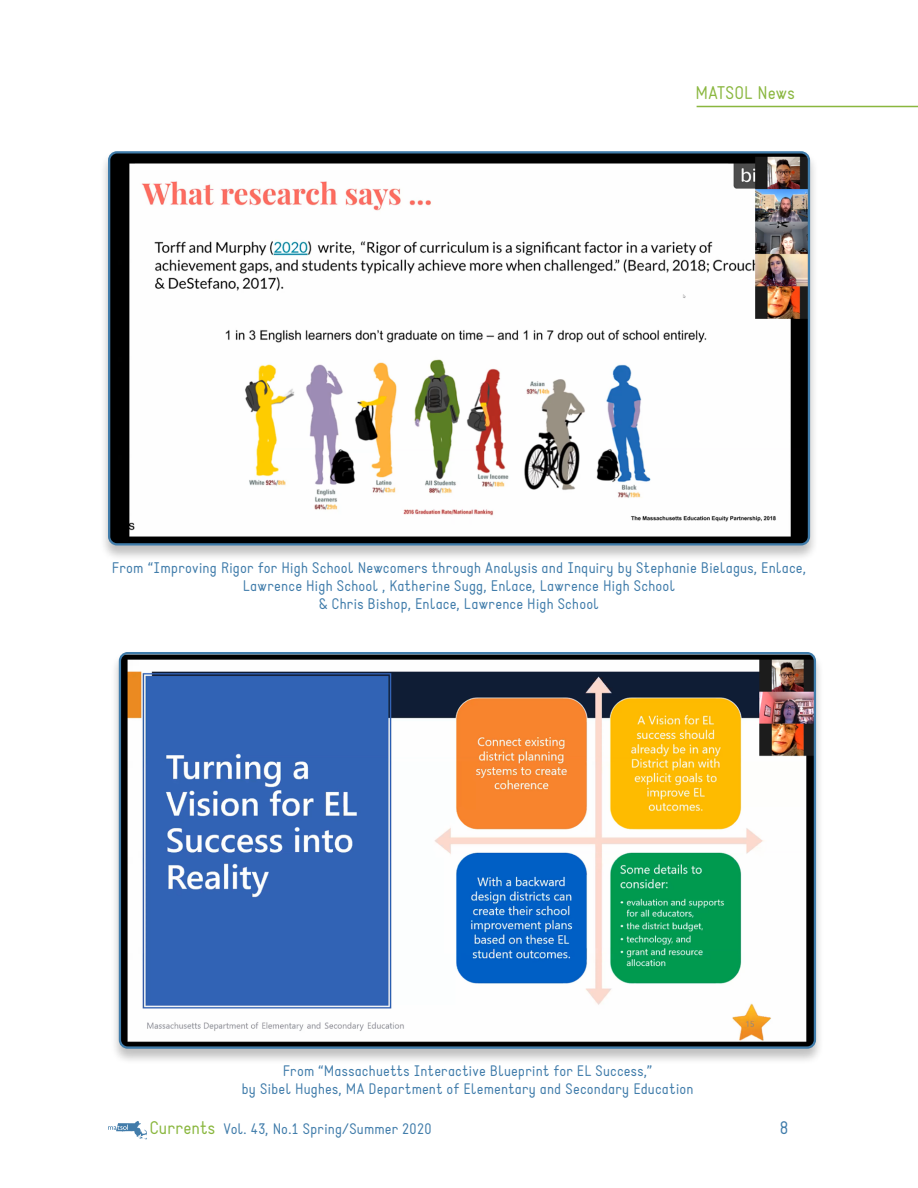
<style>
.page{position:relative;width:918px;height:1188px;background:#fff}
.page>*{position:absolute;margin:0;border:0;box-sizing:border-box;transform-origin:0 0}
.t1{font:18px "Static";letter-spacing:.01em;color:#8ab73f}
.t2{font:18px "Static";color:#407caa}
.t3{font:15.15px/18.1px "Static";letter-spacing:.01em;color:#407caa;text-align:center}
.t4{font:15px/18px "Static";letter-spacing:.01em;color:#407caa;text-align:center}
.s1{font-size:15px}
.s2{font-size:18px;color:#8ab73f}
</style>
<div class="page">
<svg style="left:108px;top:1121px;width:39px;height:18px"></svg>
<div style="left:110px;top:651px;width:715px;height:414px;background:#000;opacity:.25"></div>
<img style="left:120px;top:655px;width:695px;height:392px">
<div style="left:119px;top:652px;width:697px;height:397px;border:2px solid #407caa;border-radius:8px"></div>
<div style="left:99px;top:150px;width:720px;height:412px;background:#000;opacity:.25"></div>
<img style="left:109px;top:152px;width:700px;height:392px">
<div style="left:108px;top:151px;width:702px;height:395px;border:2px solid #407caa;border-radius:8px"></div>
<hr style="left:697px;top:106px;width:221px;height:1px;background:#8ab73f">
<p class="t1" style="left:696px;top:82px;width:101px">MATSOL News</p>
<p class="t3" style="left:112px;top:559px;width:696px">From “Improving Rigor for High School Newcomers through Analysis and Inquiry by Stephanie Bielagus, Enlace,<br>Lawrence High School , Katherine Sugg, Enlace, Lawrence High School<br>&amp; Chris Bishop, Enlace, Lawrence <span class="s1">High School</span></p>
<p class="t4" style="left:242px;top:1062px;width:453px">From “Massachuetts Interactive Blueprint for EL Success,”<br>by Sibel Hughes, MA Department of Elementary and Secondary Education</p>
<p class="t4" style="left:150px;top:1120px;width:283px"><span class="s2">Currents</span> Vol. 43, No.1 Spring/Summer 2020</p>
<p class="t2" style="left:780px;top:1117px;width:10px">8</p>
</div>
